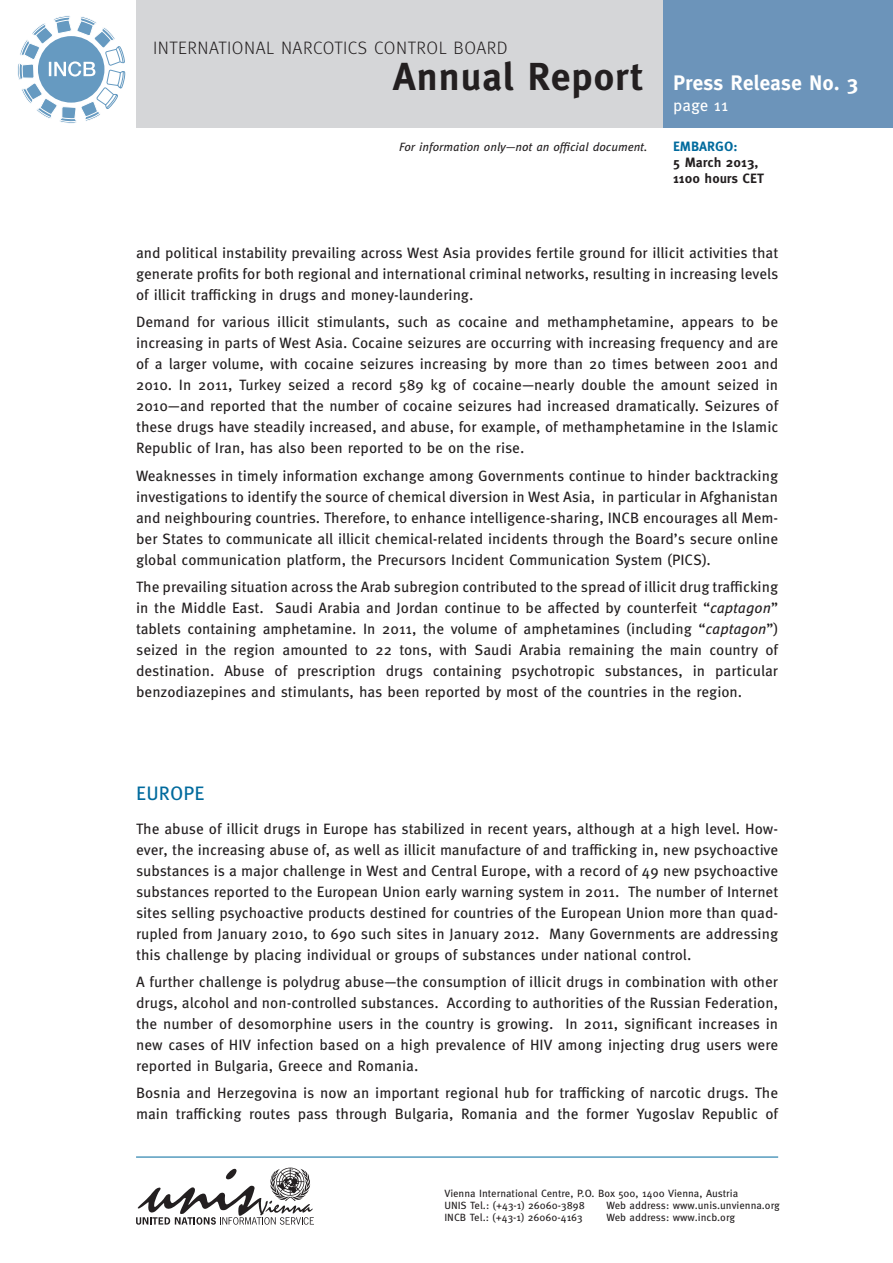
<style>
.page{position:relative;width:893px;height:1263px;background:#fff}
.page>*{position:absolute;margin:0;border:0;box-sizing:border-box;transform-origin:0 0}
.t1{font:700 39px "Meta OT";letter-spacing:.01em;color:#231f20}
.t2{font:700 21px "Meta OT";letter-spacing:-.005em;color:#fff}
.t3{font:19.5px "Meta OT";color:#006a9d}
.t4{font:300 18px "Meta OT";letter-spacing:.03em;color:#231f20}
.t5{font:16.5px "Meta OT";letter-spacing:-.005em;color:#fff}
.t6{font:15px/21px "Meta OT";color:#231f20;text-align:justify}
.t7{font:700 13.5px/16.2px "Meta OT";color:#231f20}
.t8{font:700 13.5px "Meta OT";color:#006a9d}
.t9{font:italic 12px "Meta OT";color:#231f20}
.t10{font:10.5px/12px "Meta OT";color:#231f20}
.s1{font-style:italic}
</style>
<div class="page">
<div style="left:136px;top:0;width:757px;height:128px;background:#d5d6d8"></div>
<div style="left:663px;top:0;width:230px;height:128px;background:#6c94ba"></div>
<svg style="left:18px;top:16px;width:107px;height:107px"></svg>
<hr style="left:136px;top:1157px;width:642px;height:1px;background:#006a9d">
<svg style="left:136px;top:1167px;width:178px;height:58px"></svg>
<hr style="left:0;top:0;width:1px;height:128px;background:#6c94ba">
<p class="t4" style="left:153px;top:37px;width:356px">INTERNATIONAL NARCOTICS CONTROL BOARD</p>
<h1 class="t1" style="left:393px;top:52px;width:252px">Annual Report</h1>
<h2 class="t2" style="left:673px;top:70px;width:187px">Press Release No. 3</h2>
<p class="t5" style="left:673px;top:95px;width:57px">page 11</p>
<p class="t9" style="left:399px;top:139px;width:250px">For information only—not an official document.</p>
<p class="t8" style="left:673px;top:137px;width:66px">EMBARGO:</p>
<p class="t7" style="left:673px;top:154px;width:92px">5 March 2013,<br>1100 hours CET</p>
<p class="t6" style="left:136px;top:242px;width:644px">and political instability prevailing across West Asia provides fertile ground for illicit activities that generate profits for both regional and international criminal networks, resulting in increasing levels of illicit trafficking in drugs and money-laundering.</p>
<p class="t6" style="left:136px;top:312px;width:644px">Demand for various illicit stimulants, such as cocaine and methamphetamine, appears to be increasing in parts of West Asia. Cocaine seizures are occurring with increasing frequency and are of a larger volume, with cocaine seizures increasing by more than 20 times between 2001 and 2010. In 2011, Turkey seized a record 589 kg of cocaine—nearly double the amount seized in 2010—and reported that the number of cocaine seizures had increased dramatically. Seizures of these drugs have steadily increased, and abuse, for example, of methamphetamine in the Islamic Republic of Iran, has also been reported to be on the rise.</p>
<p class="t6" style="left:136px;top:465px;width:644px">Weaknesses in timely information exchange among Governments continue to hinder backtracking investigations to identify the source of chemical diversion in West Asia, in particular in Afghanistan and neighbouring countries. Therefore, to enhance intelligence-sharing, INCB encourages all Mem&shy;ber States to communicate all illicit chemical-related incidents through the Board’s secure online global communication platform, the Precursors Incident Communication System (PICS).</p>
<p class="t6" style="left:136px;top:577px;width:644px">The prevailing situation across the Arab subregion contributed to the spread of illicit drug trafficking in the Middle East. Saudi Arabia and Jordan continue to be affected by counterfeit “<span class="s1">captagon</span>” tablets containing amphetamine. In 2011, the volume of amphetamines (including “<span class="s1">captagon</span>”) seized in the region amounted to 22 tons, with Saudi Arabia remaining the main country of destination. Abuse of prescription drugs containing psychotropic substances, in particular benzodiazepines and stimulants, has been reported by most of the countries in the region.</p>
<h3 class="t3" style="left:136px;top:781px;width:23px">Europe</h3>
<p class="t6" style="left:136px;top:818px;width:644px">The abuse of illicit drugs in Europe has stabilized in recent years, although at a high level. How&shy;ever, the increasing abuse of, as well as illicit manufacture of and trafficking in, new psychoactive substances is a major challenge in West and Central Europe, with a record of 49 new psychoactive substances reported to the European Union early warning system in 2011. The number of Internet sites selling psychoactive products destined for countries of the European Union more than quad&shy;rupled from January 2010, to 690 such sites in January 2012. Many Governments are addressing this challenge by placing individual or groups of substances under national control.</p>
<p class="t6" style="left:136px;top:971px;width:644px">A further challenge is polydrug abuse—the consumption of illicit drugs in combination with other drugs, alcohol and non-controlled substances. According to authorities of the Russian Federation, the number of desomorphine users in the country is growing. In 2011, significant increases in new cases of HIV infection based on a high prevalence of HIV among injecting drug users were reported in Bulgaria, Greece and Romania.</p>
<p class="t6" style="left:136px;top:1083px;width:644px">Bosnia and Herzegovina is now an important regional hub for trafficking of narcotic drugs. The main trafficking routes pass through Bulgaria, Romania and the former Yugoslav Republic of</p>
<p class="t10" style="left:444px;top:1188px;width:295px">Vienna International Centre, P.O. Box 500, 1400 Vienna, Austria<br>UNIS Tel.: (+43-1) 26060-3898</p>
<p class="t10" style="left:606px;top:1200px;width:175px">Web address: www.unis.unvienna.org</p>
<p class="t10" style="left:444px;top:1212px;width:140px">INCB Tel.: (+43-1) 26060-4163</p>
<p class="t10" style="left:606px;top:1212px;width:130px">Web address: www.incb.org</p>
</div>
